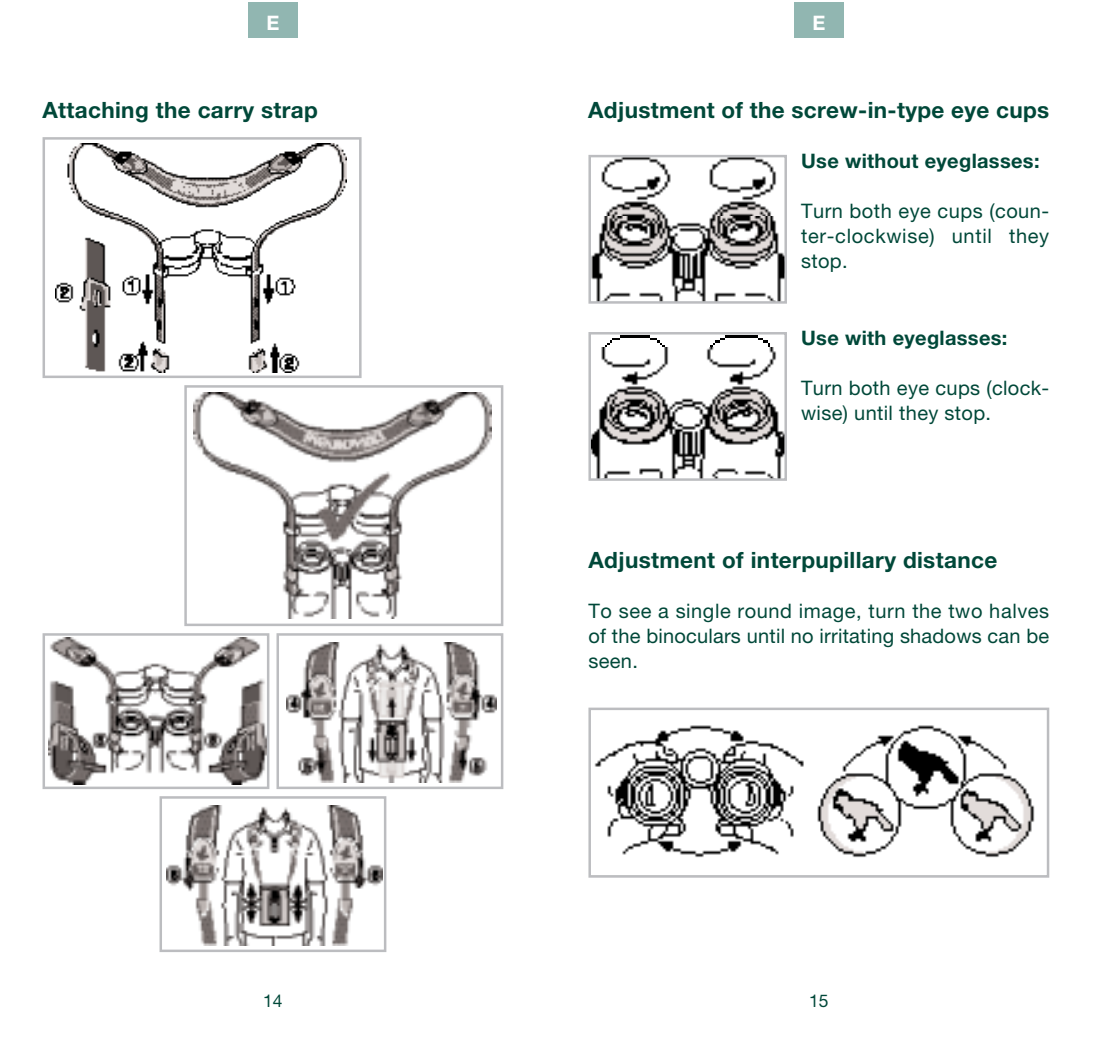
<style>
.page{position:relative;width:1093px;height:1050px;background:#fff}
.page>*{position:absolute;margin:0;border:0;box-sizing:border-box;transform-origin:0 0}
.t1{font:700 22.5px "Helvetica Neue";letter-spacing:.015em;color:#004839}
.t2{font:20px/25px "Helvetica Neue";letter-spacing:.015em;color:#004839;text-align:justify}
.t3{font:700 20px "Helvetica Neue";letter-spacing:.015em;color:#004839}
.t4{font:700 20px "Helvetica Neue";color:#fff}
.t5{font:17.5px "Helvetica Neue";color:#004839}
</style>
<div class="page">
<div style="left:794px;top:2px;width:49px;height:36px;background:#91b6b1"></div>
<div style="left:248px;top:2px;width:50px;height:36px;background:#91b6b1"></div>
<img style="left:601px;top:158px;width:176px;height:59px">
<img style="left:591px;top:217px;width:193px;height:84px">
<div style="left:588px;top:155px;width:199px;height:149px;border:2px solid #bcbdc0"></div>
<img style="left:601px;top:335px;width:173px;height:13px">
<img style="left:591px;top:348px;width:193px;height:130px">
<div style="left:588px;top:332px;width:199px;height:149px;border:2px solid #bcbdc0"></div>
<img style="left:594px;top:725px;width:441px;height:133px">
<div style="left:588px;top:708px;width:461px;height:170px;border:2px solid #bcbdc0"></div>
<img style="left:56px;top:143px;width:291px;height:230px">
<div style="left:43px;top:137px;width:318px;height:241px;border:2px solid #bcbdc0"></div>
<img style="left:49px;top:638px;width:217px;height:147px">
<div style="left:43px;top:633px;width:226px;height:156px;border:2px solid #bcbdc0"></div>
<img style="left:194px;top:393px;width:297px;height:226px">
<div style="left:184px;top:385px;width:319px;height:241px;border:2px solid #bcbdc0"></div>
<img style="left:286px;top:643px;width:210px;height:139px">
<div style="left:276px;top:633px;width:227px;height:156px;border:2px solid #bcbdc0"></div>
<img style="left:167px;top:806px;width:215px;height:139px">
<div style="left:159px;top:796px;width:227px;height:156px;border:2px solid #bcbdc0"></div>
<p class="t4" style="left:266px;top:16px;width:14px">E</p>
<p class="t4" style="left:812px;top:16px;width:14px">E</p>
<p class="t1" style="left:43px;top:102px;width:277px">Attaching the carry strap</p>
<p class="t1" style="left:588px;top:102px;width:462px">Adjustment of the screw-in-type eye cups</p>
<p class="t3" style="left:801px;top:153px;width:240px">Use without eyeglasses:</p>
<p class="t2" style="left:801px;top:200px;width:250px">Turn both eye cups (coun&shy;ter-clockwise) until they stop.</p>
<p class="t3" style="left:801px;top:331px;width:208px">Use with eyeglasses:</p>
<p class="t2" style="left:801px;top:378px;width:250px">Turn both eye cups (clock&shy;wise) until they stop.</p>
<p class="t1" style="left:588px;top:552px;width:410px">Adjustment of interpupillary distance</p>
<p class="t2" style="left:588px;top:600px;width:462px">To see a single round image, turn the two halves of the binoculars until no irritating shadows can be seen.</p>
<p class="t5" style="left:263px;top:995px;width:21px">14</p>
<p class="t5" style="left:809px;top:995px;width:21px">15</p>
</div>
